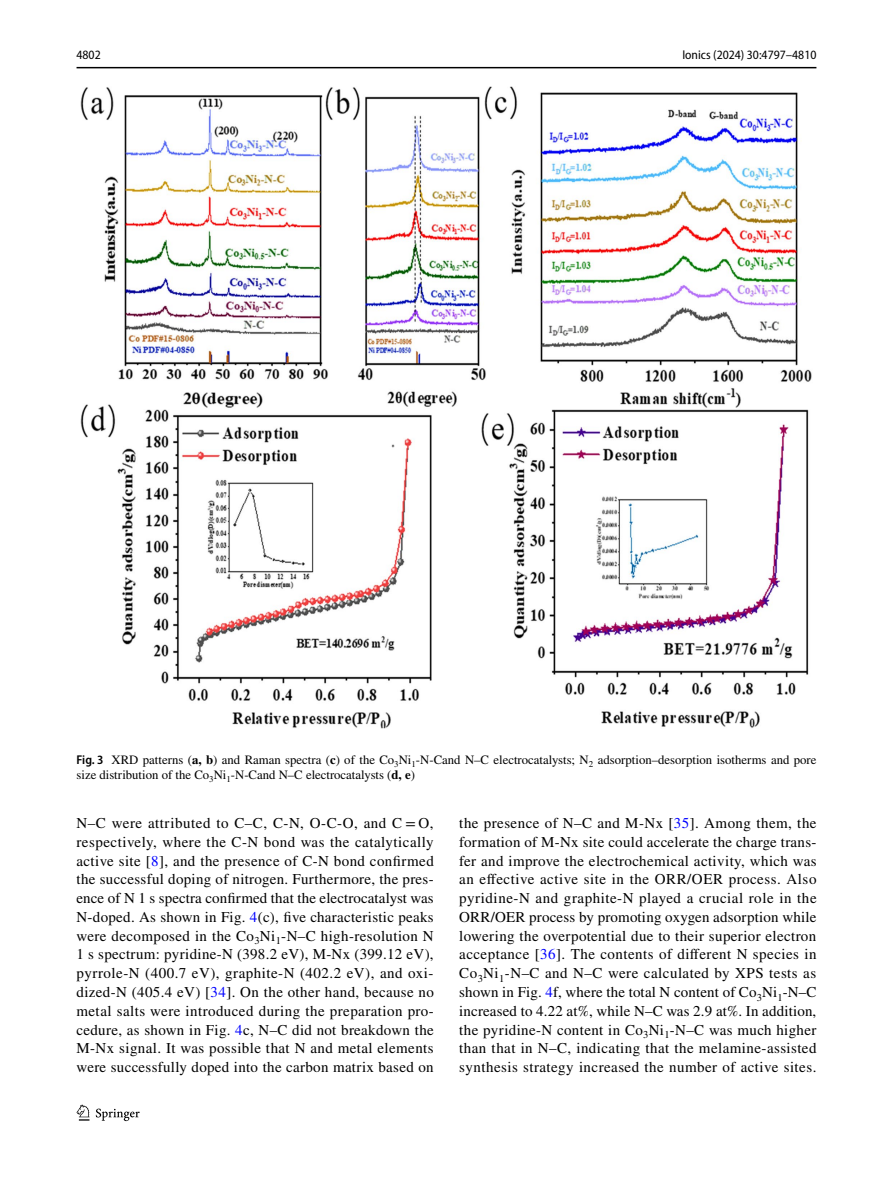
<style>
.page{position:relative;width:893px;height:1187px;background:#fff}
.page>*{position:absolute;margin:0;border:0;box-sizing:border-box;transform-origin:0 0}
.t1{font:15px/18.8px "STIX";letter-spacing:.025em;color:#000;text-align:justify}
.t2{font:12.75px/15px "STIX";color:#000}
.t3{font:semi-condensed 12.75px "Myriad Pro";color:#000}
.s1{font-family:"Myriad Pro";font-weight:600;font-stretch:semi-condensed}
.s2{font-weight:700}
.s3{color:#00f}
</style>
<div class="page">
<hr style="left:77px;top:67px;width:739px;height:1px;background:#000">
<svg style="left:77px;top:1104px;width:12px;height:16px"></svg>
<svg style="left:96px;top:1108px;width:44px;height:12px"></svg>
<img style="left:81px;top:87px;width:731px;height:642px">
<p class="t3" style="left:77px;top:48px;width:26px">4802</p>
<p class="t3" style="left:682px;top:48px;width:136px">Ionics (2024) 30:4797–4810</p>
<p class="t2" style="left:77px;top:753px;width:741px"><span class="s1">Fig. 3</span> XRD patterns (<span class="s2">a, b</span>) and Raman spectra (<span class="s2">c</span>) of the Co<sub>3</sub>Ni<sub>1</sub>-N-Cand N–C electrocatalysts; N<sub>2</sub> adsorption–desorption isotherms and pore size distribution of the Co<sub>3</sub>Ni<sub>1</sub>-N-Cand N–C electrocatalysts (<span class="s2">d, e</span>)</p>
<p class="t1" style="left:77px;top:814px;width:359px">N–C were attributed to C–C, C-N, O-C-O, and C = O, respectively, where the C-N bond was the catalytically active site [<span class="s3">8</span>], and the presence of C-N bond confirmed the successful doping of nitrogen. Furthermore, the pres&shy;ence of N 1 s spectra confirmed that the electrocatalyst was N-doped. As shown in Fig. <span class="s3">4</span>(c), five characteristic peaks were decomposed in the Co<sub>3</sub>Ni<sub>1</sub>-N–C high-resolution N 1 s spectrum: pyridine-N (398.2 eV), M-Nx (399.12 eV), pyrrole-N (400.7 eV), graphite-N (402.2 eV), and oxi&shy;dized-N (405.4 eV) [<span class="s3">34</span>]. On the other hand, because no metal salts were introduced during the preparation pro&shy;cedure, as shown in Fig. <span class="s3">4</span>c, N–C did not breakdown the M-Nx signal. It was possible that N and metal elements were successfully doped into the carbon matrix based on</p>
<p class="t1" style="left:459px;top:814px;width:359px">the presence of N–C and M-Nx [<span class="s3">35</span>]. Among them, the formation of M-Nx site could accelerate the charge trans&shy;fer and improve the electrochemical activity, which was an effective active site in the ORR/OER process. Also pyridine-N and graphite-N played a crucial role in the ORR/OER process by promoting oxygen adsorption while lowering the overpotential due to their superior electron acceptance [<span class="s3">36</span>]. The contents of different N species in Co<sub>3</sub>Ni<sub>1</sub>-N–C and N–C were calculated by XPS tests as shown in Fig. <span class="s3">4</span>f, where the total N content of Co<sub>3</sub>Ni<sub>1</sub>-N–C increased to 4.22 at%, while N–C was 2.9 at%. In addition, the pyridine-N content in Co<sub>3</sub>Ni<sub>1</sub>-N–C was much higher than that in N–C, indicating that the melamine-assisted synthesis strategy increased the number of active sites.</p>
</div>
